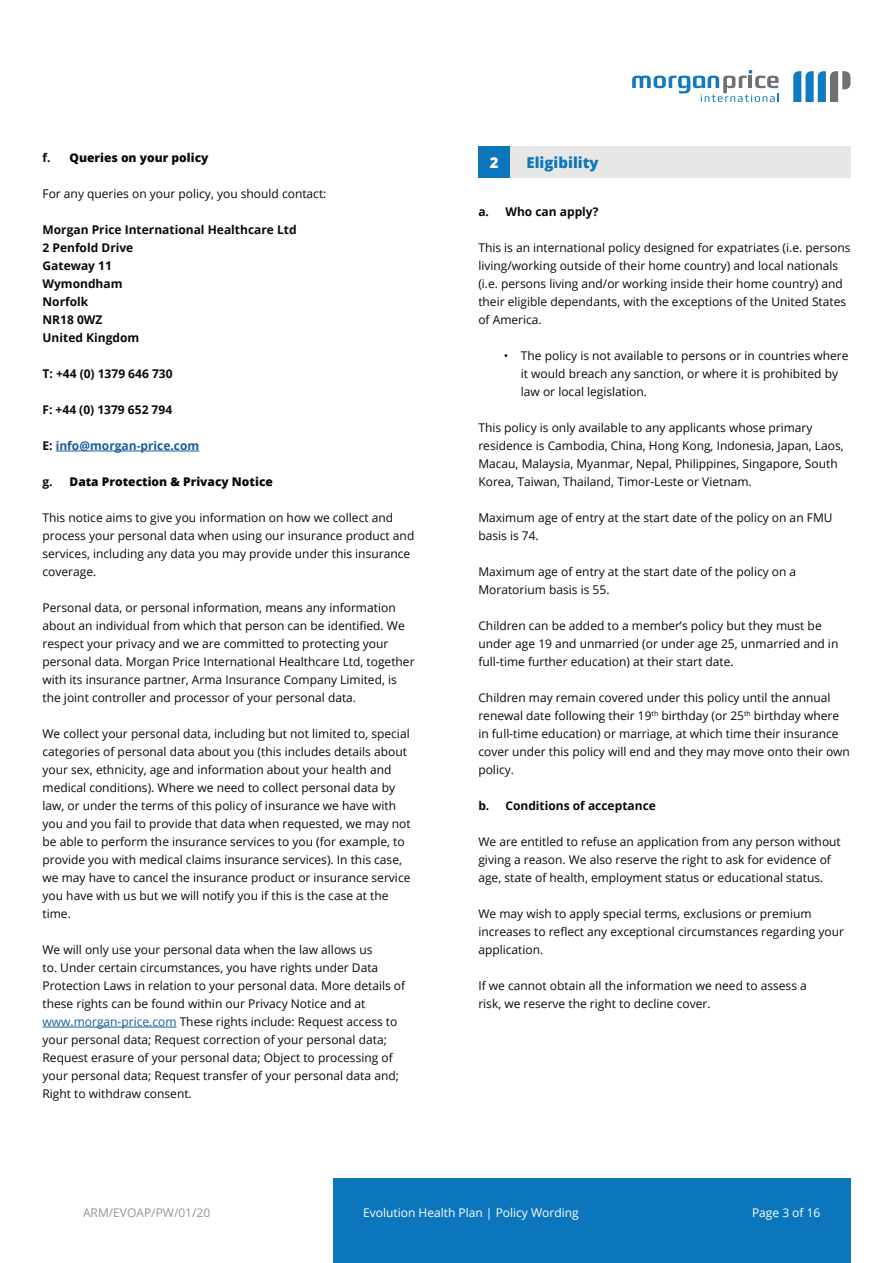
<style>
.page{position:relative;width:893px;height:1263px;background:#fff}
.page>*{position:absolute;margin:0;border:0;box-sizing:border-box;transform-origin:0 0}
.t1{font:800 15px "Open Sans";color:#0c76bd}
.t2{font:800 15px "Open Sans";color:#fff}
.Main_text_body{font:12px/18px "Open Sans";color:#0c0806}
.Main_text_body-2{font:700 12px/18px "Open Sans";color:#0c0806}
.t3{font:800 12px "Open Sans";color:#0c0806}
.t4{font:12px "Open Sans";color:#fff}
.Main_text_body-3{font:700 12px "Open Sans";color:#175d9e}
.t5{font:12px "Open Sans";color:#939598}
.s1{font-weight:700}
.s2{color:#0c0806}
.s3{color:#175d9e}
</style>
<div class="page">
<div style="left:333px;top:1178px;width:517px;height:85px;background:#0c76bd"></div>
<svg style="left:632px;top:70px;width:147px;height:32px"></svg>
<svg style="left:793px;top:71px;width:57px;height:31px"></svg>
<div style="left:478px;top:146px;width:372px;height:32px;background:#e6e7e6"></div>
<div style="left:478px;top:146px;width:32px;height:32px;background:#0c76bd"></div>
<hr style="left:56px;top:451px;width:143px;height:1px;background:#175d9e">
<hr style="left:43px;top:1027px;width:134px;height:1px;background:#175d9e">
<p class="t3" style="left:43px;top:149px;width:167px"><span class="s1">f.</span> Queries on your policy</p>
<p class="Main_text_body" style="left:43px;top:184px;width:285px">For any queries on your policy, you should contact:</p>
<p class="Main_text_body-2" style="left:43px;top:220px;width:256px">Morgan Price International Healthcare Ltd<br>2 Penfold Drive<br>Gateway 11<br>Wymondham<br>Norfolk<br>NR18 0WZ<br>United Kingdom</p>
<p class="Main_text_body-2" style="left:43px;top:364px;width:132px">T: +44 (0) 1379 646 730</p>
<p class="Main_text_body-2" style="left:43px;top:400px;width:131px">F: +44 (0) 1379 652 794</p>
<p class="Main_text_body-3" style="left:43px;top:437px;width:158px"><span class="s2">E:</span> info@morgan-price.com</p>
<p class="t3" style="left:43px;top:473px;width:232px"><span class="s1">g.</span> Data Protection &amp; Privacy Notice</p>
<p class="Main_text_body" style="left:43px;top:508px;width:373px">This notice aims to give you information on how we collect and process your personal data when using our insurance product and services, including any data you may provide under this insurance coverage.</p>
<p class="Main_text_body" style="left:43px;top:598px;width:374px">Personal data, or personal information, means any information about an individual from which that person can be identified. We respect your privacy and we are committed to protecting your personal data. Morgan Price International Healthcare Ltd, together with its insurance partner, Arma Insurance Company Limited, is the joint controller and processor of your personal data.</p>
<p class="Main_text_body" style="left:43px;top:724px;width:370px">We collect your personal data, including but not limited to, special categories of personal data about you (this includes details about your sex, ethnicity, age and information about your health and medical conditions). Where we need to collect personal data by law, or under the terms of this policy of insurance we have with you and you fail to provide that data when requested, we may not be able to perform the insurance services to you (for example, to provide you with medical claims insurance services). In this case, we may have to cancel the insurance product or insurance service you have with us but we will notify you if this is the case at the time.</p>
<p class="Main_text_body" style="left:43px;top:940px;width:364px">We will only use your personal data when the law allows us<br>to. Under certain circumstances, you have rights under Data Protection Laws in relation to your personal data. More details of these rights can be found within our Privacy Notice and at <span class="s3">www.morgan-price.com</span> These rights include: Request access to your personal data; Request correction of your personal data; Request erasure of your personal data; Object to processing of your personal data; Request transfer of your personal data and; Right to withdraw consent.</p>
<p class="t2" style="left:490px;top:151px;width:10px">2</p>
<p class="t1" style="left:527px;top:151px;width:74px">Eligibility</p>
<p class="Main_text_body-2" style="left:478px;top:202px;width:122px">a. Who can apply?</p>
<p class="Main_text_body" style="left:478px;top:238px;width:374px">This is an international policy designed for expatriates (i.e. persons</p>
<p class="Main_text_body" style="left:478px;top:256px;width:361px">living/working outside of their home country) and local nationals</p>
<p class="Main_text_body" style="left:478px;top:274px;width:366px">(i.e. persons living and/or working inside their home country) and</p>
<p class="Main_text_body" style="left:478px;top:292px;width:369px">their eligible dependants, with the exceptions of the United States</p>
<p class="Main_text_body" style="left:478px;top:310px;width:65px">of America.</p>
<p class="Main_text_body" style="left:521px;top:346px;width:329px;text-indent:-17px">• The policy is not available to persons or in countries where it would breach any sanction, or where it is prohibited by law or local legislation.</p>
<p class="Main_text_body" style="left:478px;top:418px;width:336px">This policy is only available to any applicants whose primary</p>
<p class="Main_text_body" style="left:478px;top:436px;width:367px">residence is Cambodia, China, Hong Kong, Indonesia, Japan, Laos,<br>Macau, Malaysia, Myanmar, Nepal, Philippines, Singapore, South<br>Korea, Taiwan, Thailand, Timor-Leste or Vietnam.</p>
<p class="Main_text_body" style="left:478px;top:508px;width:356px">Maximum age of entry at the start date of the policy on an FMU</p>
<p class="Main_text_body" style="left:478px;top:526px;width:62px">basis is 74.</p>
<p class="Main_text_body" style="left:478px;top:562px;width:319px">Maximum age of entry at the start date of the policy on a</p>
<p class="Main_text_body" style="left:478px;top:580px;width:133px">Moratorium basis is 55.</p>
<p class="Main_text_body" style="left:478px;top:616px;width:345px">Children can be added to a member’s policy but they must be</p>
<p class="Main_text_body" style="left:478px;top:634px;width:361px">under age 19 and unmarried (or under age 25, unmarried and in</p>
<p class="Main_text_body" style="left:478px;top:652px;width:257px">full-time further education) at their start date.</p>
<p class="Main_text_body" style="left:478px;top:688px;width:354px">Children may remain covered under this policy until the annual</p>
<p class="Main_text_body" style="left:478px;top:706px;width:362px">renewal date following their 19<sup>th</sup> birthday (or 25<sup>th</sup> birthday where</p>
<p class="Main_text_body" style="left:478px;top:724px;width:362px">in full-time education) or marriage, at which time their insurance</p>
<p class="Main_text_body" style="left:478px;top:742px;width:373px">cover under this policy will end and they may move onto their own policy.</p>
<p class="Main_text_body-2" style="left:478px;top:796px;width:179px">b. Conditions of acceptance</p>
<p class="Main_text_body" style="left:478px;top:832px;width:364px">We are entitled to refuse an application from any person without giving a reason. We also reserve the right to ask for evidence of age, state of health, employment status or educational status.</p>
<p class="Main_text_body" style="left:478px;top:904px;width:335px">We may wish to apply special terms, exclusions or premium</p>
<p class="Main_text_body" style="left:478px;top:922px;width:367px">increases to reflect any exceptional circumstances regarding your application.</p>
<p class="Main_text_body" style="left:478px;top:976px;width:330px">If we cannot obtain all the information we need to assess a</p>
<p class="Main_text_body" style="left:478px;top:994px;width:234px">risk, we reserve the right to decline cover.</p>
<p class="t5" style="left:83px;top:1204px;width:129px">ARM/EVOAP/PW/01/20</p>
<p class="t4" style="left:363px;top:1204px;width:217px">Evolution Health Plan | Policy Wording</p>
<p class="t4" style="left:752px;top:1204px;width:70px">Page 3 of 16</p>
</div>
